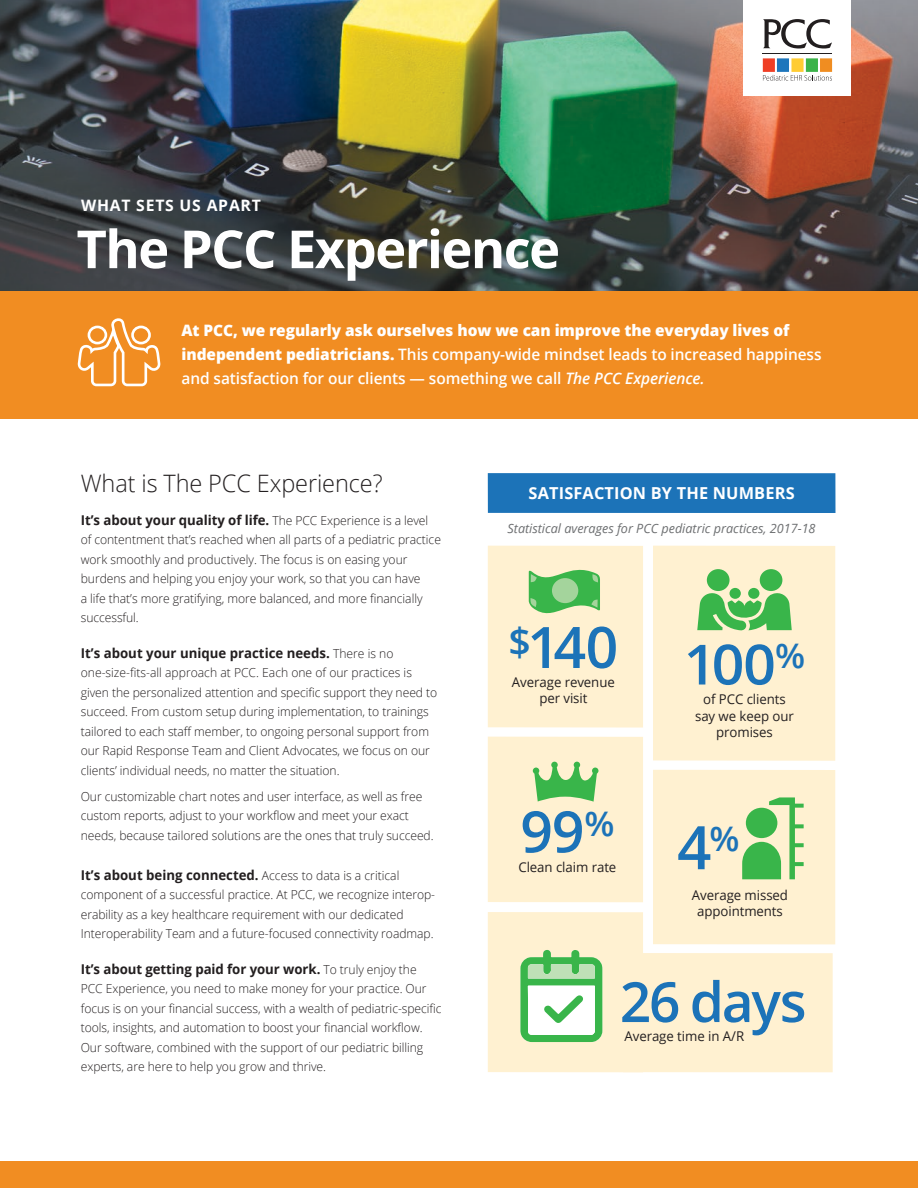
<style>
.page{position:relative;width:918px;height:1188px;background:#fff}
.page>*{position:absolute;margin:0;border:0;box-sizing:border-box;transform-origin:0 0}
.t1{font:600 60px "Open Sans";color:#1c73b8}
.t2{font:600 57.15px "Open Sans";color:#1c73b8}
.t3{font:600 55.5px "Open Sans";letter-spacing:-.04em;color:#1c73b8}
.t4{font:700 52.5px "Open Sans";letter-spacing:-.03em;color:#fff}
.t5{font:300 24px "Open Sans";letter-spacing:-.005em;color:#231f20}
.t6{font:700 16.5px "Open Sans";letter-spacing:.01em;color:#fff}
.t7{font:600 15.75px/24px "Open Sans";letter-spacing:-.005em;color:#fff}
.t8{font:700 15.75px "Open Sans";letter-spacing:.05em;color:#fff}
.t9{font:700 13.5px "Open Sans";color:#231f20}
.t10{font:13.5px/16.5px "Open Sans";letter-spacing:-.005em;color:#231f20;text-align:center}
.t11{font:italic 12.75px "Open Sans";color:#6d6f71}
.t12{font:300 12.3px/19.5px "Open Sans";letter-spacing:-.005em;color:#231f20}
.s1{font-weight:800}
.s2{font-style:italic}
.s3{font-weight:300;font-size:12.3px}
</style>
<div class="page">
<img style="left:0;top:0;width:918px;height:292px">
<div style="left:0;top:292px;width:918px;height:127px;background:#f18d22"></div>
<div style="left:0;top:1161px;width:918px;height:27px;background:#f18d22"></div>
<div style="left:744px;top:0;width:107px;height:96px;background:#fff"></div>
<svg style="left:763px;top:75px;width:69px;height:6px"></svg>
<div style="left:763px;top:58px;width:12px;height:14px;background:#ef3e25"></div>
<div style="left:777px;top:58px;width:12px;height:14px;background:#1d76bc"></div>
<div style="left:791px;top:58px;width:13px;height:14px;background:#fc3"></div>
<div style="left:806px;top:58px;width:12px;height:14px;background:#3bb34a"></div>
<div style="left:820px;top:58px;width:12px;height:14px;background:#f08d21"></div>
<hr style="left:762px;top:53px;width:70px;height:1px;background:#221e1f">
<svg style="left:763px;top:19px;width:69px;height:30px"></svg>
<svg style="left:77px;top:318px;width:84px;height:69px"></svg>
<div style="left:488px;top:473px;width:347px;height:40px;background:#1c73b8"></div>
<div style="left:653px;top:546px;width:182px;height:215px;background:#fff1d1"></div>
<div style="left:730px;top:588px;width:11px;height:11px;background:#39b54a;border-radius:50%"></div>
<div style="left:748px;top:588px;width:11px;height:11px;background:#39b54a;border-radius:50%"></div>
<svg style="left:697px;top:592px;width:95px;height:39px"></svg>
<div style="left:707px;top:569px;width:23px;height:22px;background:#39b54a;border-radius:50%"></div>
<div style="left:760px;top:569px;width:22px;height:22px;background:#39b54a;border-radius:50%"></div>
<div style="left:488px;top:737px;width:155px;height:165px;background:#fff1d1"></div>
<svg style="left:533px;top:762px;width:65px;height:40px"></svg>
<div style="left:488px;top:546px;width:155px;height:182px;background:#fff1d1"></div>
<svg style="left:529px;top:569px;width:71px;height:45px"></svg>
<div style="left:552px;top:578px;width:26px;height:25px;background:#a4d49c;border-radius:50%"></div>
<div style="left:653px;top:770px;width:182px;height:174px;background:#fff1d1"></div>
<svg style="left:742px;top:797px;width:62px;height:82px"></svg>
<div style="left:488px;top:912px;width:155px;height:160px;background:#fff1d1"></div>
<div style="left:623px;top:953px;width:210px;height:119px;background:#fff1d1"></div>
<svg style="left:520px;top:950px;width:82px;height:92px;background:#a6dba8"></svg>
<p class="t8" style="left:81px;top:194px;width:181px">WHAT SETS US APART</p>
<h3 class="t4" style="left:76px;top:212px;width:485px">The PCC Experience</h3>
<p class="t7" style="left:182px;top:318px;width:642px"><span class="s1">At PCC, we regularly ask ourselves how we can improve the everyday lives of independent pediatricians.</span> This company-wide mindset leads to increased happiness and satisfaction for our clients — something we call <span class="s2">The PCC Experience.</span></p>
<h3 class="t5" style="left:81px;top:466px;width:303px">What is The PCC Experience?</h3>
<p class="t9" style="left:81px;top:511px;width:349px">It’s about your quality of life. <span class="s3">The PCC Experience is a level</span></p>
<p class="t12" style="left:81px;top:530px;width:362px">of contentment that’s reached when all parts of a pediatric practice work smoothly and productively. The focus is on easing your burdens and helping you enjoy your work, so that you can have<br>a life that’s more gratifying, more balanced, and more financially successful.</p>
<p class="t9" style="left:81px;top:643px;width:314px">It’s about your unique practice needs. <span class="s3">There is no</span></p>
<p class="t12" style="left:81px;top:663px;width:358px">one-size-fits-all approach at PCC. Each one of our practices is given the personalized attention and specific support they need to succeed. From custom setup during implementation, to trainings tailored to each staff member, to ongoing personal support from our Rapid Response Team and Client Advocates, we focus on our clients’ individual needs, no matter the situation.</p>
<p class="t12" style="left:81px;top:786px;width:354px">Our customizable chart notes and user interface, as well as free custom reports, adjust to your workflow and meet your exact needs, because tailored solutions are the ones that truly succeed.</p>
<p class="t9" style="left:81px;top:865px;width:320px">It’s about being connected. <span class="s3">Access to data is a critical</span></p>
<p class="t12" style="left:81px;top:885px;width:356px">component of a successful practice. At PCC, we recognize interop&shy;erability as a key healthcare requirement with our dedicated<br>Interoperability Team and a future-focused connectivity roadmap.</p>
<p class="t9" style="left:81px;top:959px;width:337px">It’s about getting paid for your work. <span class="s3">To truly enjoy the</span></p>
<p class="t12" style="left:81px;top:979px;width:362px">PCC Experience, you need to make money for your practice. Our focus is on your financial success, with a wealth of pediatric-specific tools, insights, and automation to boost your financial workflow.<br>Our software, combined with the support of our pediatric billing experts, are here to help you grow and thrive.</p>
<h3 class="t6" style="left:529px;top:482px;width:268px">SATISFACTION BY THE NUMBERS</h3>
<p class="t11" style="left:508px;top:520px;width:309px">Statistical averages for PCC pediatric practices, 2017-18</p>
<h2 class="t2" style="left:509px;top:608px;width:111px"><sup>$</sup>140</h2>
<p class="t10" style="left:512px;top:673px;width:104px">Average revenue per visit</p>
<h2 class="t2" style="left:520px;top:792px;width:96px">99<sup>%</sup></h2>
<p class="t10" style="left:518px;top:858px;width:99px">Clean claim rate</p>
<h3 class="t3" style="left:684px;top:626px;width:123px">100<sup>%</sup></h3>
<p class="t10" style="left:695px;top:691px;width:100px">of PCC clients say we keep our promises</p>
<h1 class="t1" style="left:677px;top:806px;width:64px">4<sup>%</sup></h1>
<p class="t10" style="left:692px;top:886px;width:98px">Average missed appointments</p>
<h3 class="t3" style="left:620px;top:964px;width:188px">26 days</h3>
<p class="t10" style="left:624px;top:1027px;width:121px">Average time in A/R</p>
</div>
